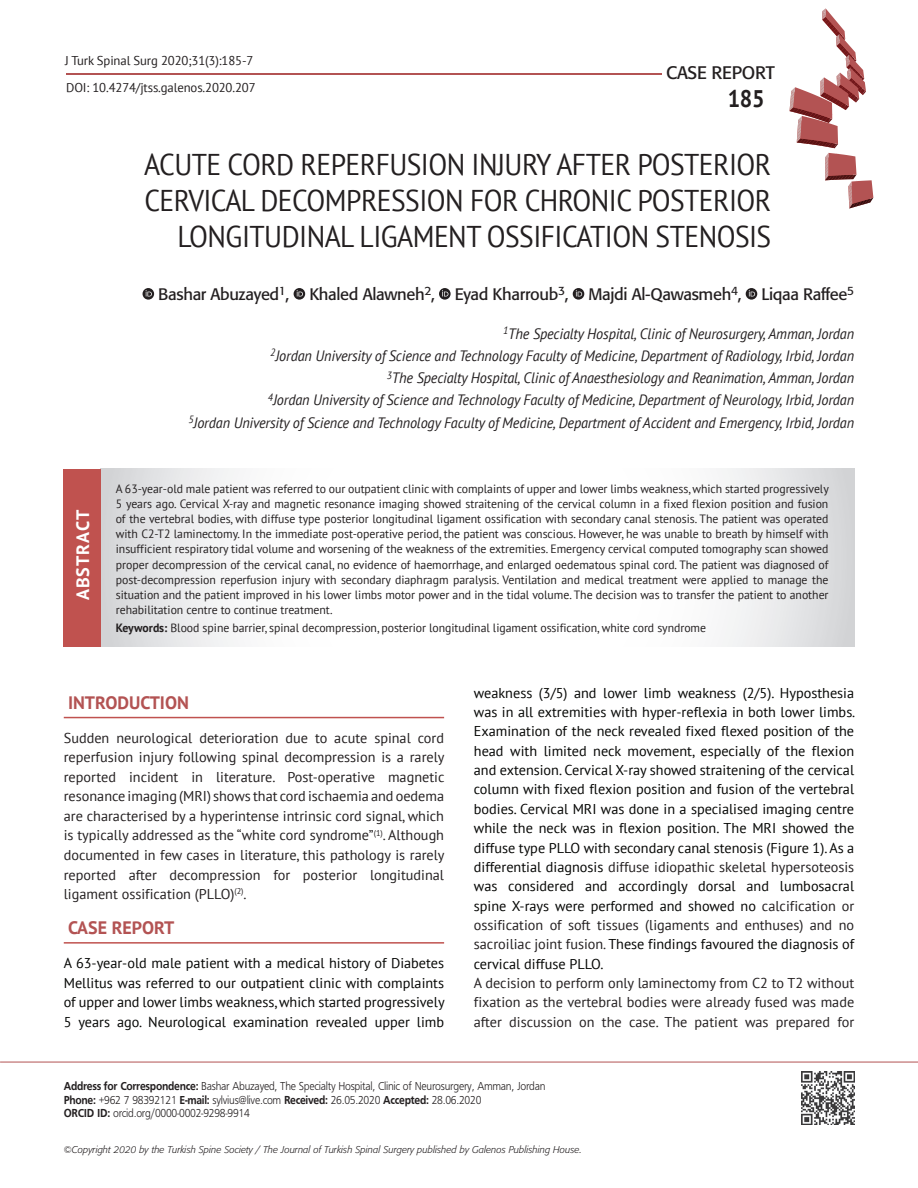
<style>
.page{position:relative;width:918px;height:1188px;background:#fff}
.page>*{position:absolute;margin:0;border:0;box-sizing:border-box;transform-origin:0 0}
.t1{font:30px/36px "PT Sans";letter-spacing:-.02em;color:#231f20;text-align:right;scale:.92 1}
.t2{font:700 24px "PT Sans";color:#231f20;scale:.92 1}
.t3{font:700 18px "PT Sans";color:#b35353}
.t4{font:18px "Formata Tr";letter-spacing:-.015em;color:#231f20}
.t5{font:700 18px "PT Sans";letter-spacing:.05em;color:#fff}
.t6{font:16.5px "Formata Tr";letter-spacing:-.02em;color:#231f20}
.t7{font:italic 15px/22.2px "PT Sans";letter-spacing:-.01em;color:#231f20;text-align:right;scale:.95 1}
.t8{font:14.25px/19.4px "PT Sans";color:#040503;text-align:justify}
.t9{font:14.25px/19.5px "PT Sans";color:#231f20;text-align:justify}
.t10{font:12.75px "PT Sans";letter-spacing:-.01em;color:#231f20}
.t11{font:12px/15.1px "PT Sans";letter-spacing:-.005em;color:#231f20;text-align:justify}
.t12{font:12px/13.5px "Frugal Normal Tr";letter-spacing:-.025em;color:#231f20;scale:.9 1}
.t13{font:9.75px "Formata Light Ita Tr";color:#231f20}
.s1{font-weight:700}
.s2{color:#231f20}
.s3{font-family:"Frugal Bold Tr"}
</style>
<div class="page">
<hr style="left:66px;top:73px;width:595px;height:1px;background:#b35353">
<svg style="left:790px;top:8px;width:83px;height:200px"></svg>
<hr style="left:0;top:1062px;width:918px;height:1px;background:#b35353">
<img style="left:801px;top:1071px;width:53px;height:53px">
<hr style="left:64px;top:717px;width:380px;height:1px;background:#c0524f">
<hr style="left:64px;top:942px;width:380px;height:2px;background:#c0524f">
<svg style="left:101px;top:469px;width:753px;height:177px"></svg>
<div style="left:64px;top:469px;width:37px;height:177px;background:#c0524f"></div>
<svg style="left:143px;top:288px;width:11px;height:12px"></svg>
<svg style="left:146px;top:290px;width:6px;height:6px"></svg>
<svg style="left:294px;top:288px;width:11px;height:12px"></svg>
<svg style="left:297px;top:290px;width:6px;height:6px"></svg>
<svg style="left:439px;top:288px;width:12px;height:12px"></svg>
<svg style="left:442px;top:290px;width:6px;height:6px"></svg>
<svg style="left:573px;top:288px;width:11px;height:12px"></svg>
<svg style="left:576px;top:290px;width:6px;height:6px"></svg>
<svg style="left:746px;top:288px;width:11px;height:12px"></svg>
<svg style="left:749px;top:290px;width:6px;height:6px"></svg>
<p class="t10" style="left:65px;top:52px;width:190px">J Turk Spinal Surg 2020;31(3):185-7</p>
<p class="t10" style="left:66px;top:79px;width:191px">DOI: 10.4274/jtss.galenos.2020.207</p>
<h3 class="t4" style="left:666px;top:62px;width:110px">CASE REPORT</h3>
<h2 class="t2" style="left:728px;top:83px;width:41px">185</h2>
<h1 class="t1" style="left:144px;top:146px;width:683px">ACUTE CORD REPERFUSION INJURY AFTER POSTERIOR<br>CERVICAL DECOMPRESSION FOR CHRONIC POSTERIOR<br>LONGITUDINAL LIGAMENT OSSIFICATION STENOSIS</h1>
<h3 class="t6" style="left:158px;top:284px;width:697px">Bashar Abuzayed<sup>1</sup>, Khaled Alawneh<sup>2</sup>, Eyad Kharroub<sup>3</sup>, Majdi Al-Qawasmeh<sup>4</sup>, Liqaa Raffee<sup>5</sup></h3>
<h3 class="t5" style="left:71px;top:600px;width:92px;rotate:-90deg">ABSTRACT</h3>
<p class="t7" style="left:188px;top:322px;width:702px"><sup>1</sup>The Specialty Hospital, Clinic of Neurosurgery, Amman, Jordan<br><sup>2</sup>Jordan University of Science and Technology Faculty of Medicine, Department of Radiology, Irbid, Jordan<br><sup>3</sup>The Specialty Hospital, Clinic of Anaesthesiology and Reanimation, Amman, Jordan<br><sup>4</sup>Jordan University of Science and Technology Faculty of Medicine, Department of Neurology, Irbid, Jordan<br><sup>5</sup>Jordan University of Science and Technology Faculty of Medicine, Department of Accident and Emergency, Irbid, Jordan</p>
<p class="t11" style="left:116px;top:481px;width:714px">A 63-year-old male patient was referred to our outpatient clinic with complaints of upper and lower limbs weakness, which started progressively 5 years ago. Cervical X-ray and magnetic resonance imaging showed straitening of the cervical column in a fixed flexion position and fusion of the vertebral bodies, with diffuse type posterior longitudinal ligament ossification with secondary canal stenosis. The patient was operated with C2-T2 laminectomy. In the immediate post-operative period, the patient was conscious. However, he was unable to breath by himself with insufficient respiratory tidal volume and worsening of the weakness of the extremities. Emergency cervical computed tomography scan showed proper decompression of the cervical canal, no evidence of haemorrhage, and enlarged oedematous spinal cord. The patient was diagnosed of post-decompression reperfusion injury with secondary diaphragm paralysis. Ventilation and medical treatment were applied to manage the situation and the patient improved in his lower limbs motor power and in the tidal volume. The decision was to transfer the patient to another rehabilitation centre to continue treatment.</p>
<p class="t11" style="left:116px;top:619px;width:592px"><span class="s1">Keywords:</span> Blood spine barrier, spinal decompression, posterior longitudinal ligament ossification, white cord syndrome</p>
<h3 class="t3" style="left:68px;top:690px;width:122px">INTRODUCTION</h3>
<p class="t9" style="left:64px;top:728px;width:382px">Sudden neurological deterioration due to acute spinal cord reperfusion injury following spinal decompression is a rarely reported incident in literature. Post-operative magnetic resonance imaging (MRI) shows that cord ischaemia and oedema are characterised by a hyperintense intrinsic cord signal, which is typically addressed as the “white cord syndrome”<sup>(1)</sup>. Although documented in few cases in literature, this pathology is rarely reported after decompression for posterior longitudinal ligament ossification (PLLO)<sup>(2)</sup>.</p>
<h3 class="t3" style="left:68px;top:916px;width:108px">CASE REPORT</h3>
<p class="t8" style="left:64px;top:953px;width:382px">A 63-year-old male patient with a medical history of Diabetes Mellitus was referred to our outpatient clinic with complaints of upper and lower limbs weakness, which started progressively 5 years ago. Neurological examination revealed upper limb</p>
<p class="t8" style="left:474px;top:683px;width:383px">weakness (3/5) and lower limb weakness (2/5). Hyposthesia was in all extremities with hyper-reflexia in both lower limbs.<br>Examination of the neck revealed fixed flexed position of the head with limited neck movement, especially of the flexion and extension. Cervical X-ray showed straitening of the cervical column with fixed flexion position and fusion of the vertebral bodies. Cervical MRI was done in a specialised imaging centre while the neck was in flexion position. The MRI showed the diffuse type PLLO with secondary canal stenosis (Figure 1). As a differential diagnosis <span class="s2">diffuse idiopathic skeletal hypersoteosis </span>was considered and accordingly dorsal and lumbosacral spine X-rays were performed and showed no <span class="s2">calcification or ossification of soft tissues (ligaments and enthuses) and no sacroiliac joint fusion.</span> These findings favoured the diagnosis of cervical diffuse PLLO.</p>
<p class="t9" style="left:474px;top:973px;width:382px">A decision to perform only laminectomy from C2 to T2 without fixation as the vertebral bodies were already fused was made after discussion on the case. The patient was prepared for</p>
<p class="t12" style="left:64px;top:1080px;width:537px"><span class="s3">Address for Correspondence:</span> Bashar Abuzayed, The Specialty Hospital, Clinic of Neurosurgery, Amman, Jordan<br><span class="s3">Phone:</span> +962 7 98392121 <span class="s3">E-mail:</span> sylvius@live.com <span class="s3">Received:</span> 26.05.2020 <span class="s3">Accepted:</span> 28.06.2020<br><span class="s3">ORCID ID:</span> orcid.org/0000-0002-9298-9914</p>
<p class="t13" style="left:64px;top:1144px;width:519px">©Copyright 2020 by the Turkish Spine Society / The Journal of Turkish Spinal Surgery published by Galenos Publishing House.</p>
</div>
